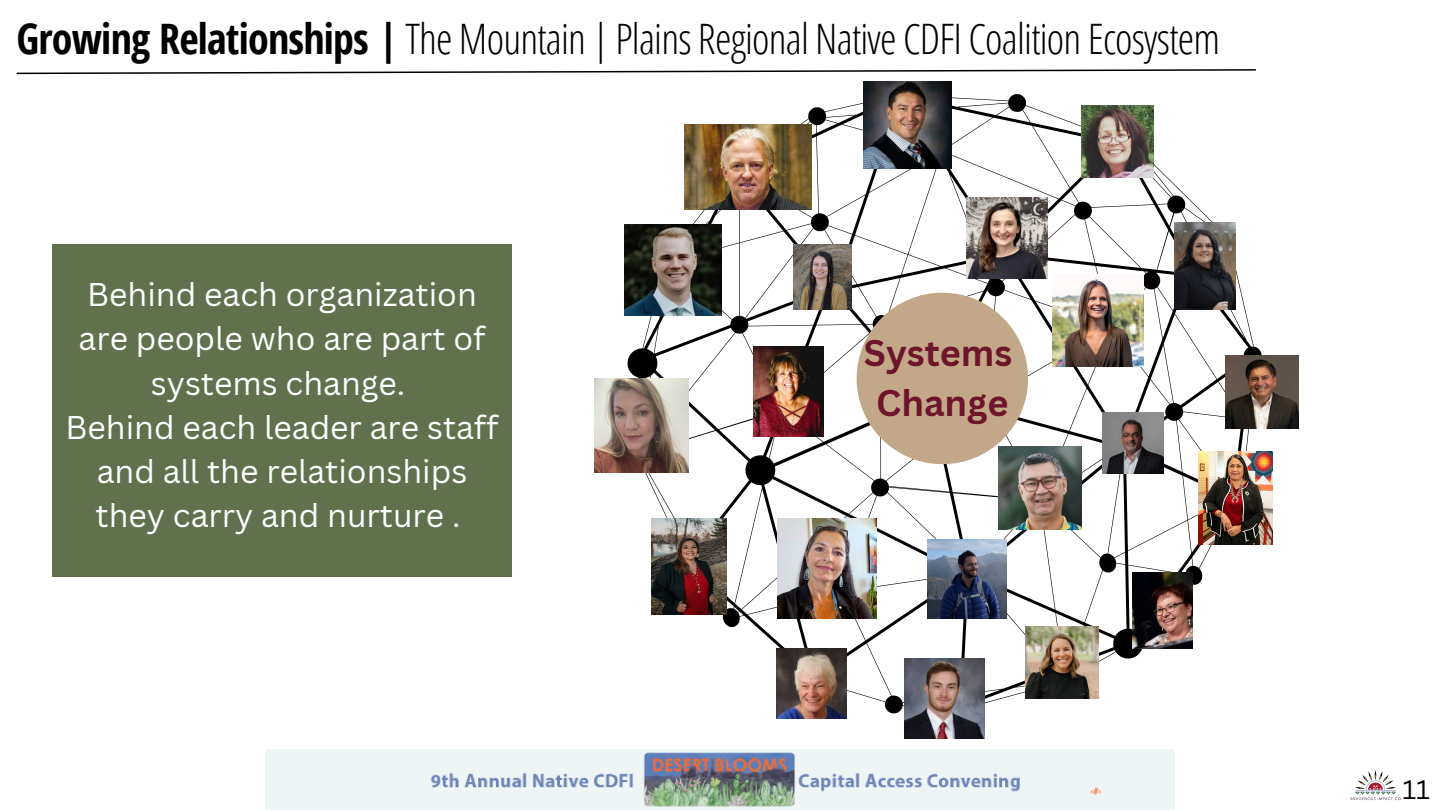
<style>
.page{position:relative;width:1440px;height:810px;background:#fff}
.page>*{position:absolute;margin:0;border:0;box-sizing:border-box;transform-origin:0 0}
.t1{font:300 42px "Open Sans Condensed";letter-spacing:-.02em;color:#000}
.t2{font:700 36px/49.6px "Canva Sans";color:#6d152b;text-align:center}
.t3{font:32px/44.2px "Canva Sans";color:#fff;text-align:center}
.t4{font:26px "Canva Sans";color:#000}
.s1{font-weight:700}
</style>
<div class="page">
<svg style="left:16px;top:69px;width:1241px;height:6px"></svg>
<svg style="left:628px;top:81px;width:634px;height:643px"></svg>
<div style="left:857px;top:293px;width:171px;height:171px;background:#c2a788;border-radius:50%"></div>
<img style="left:928px;top:540px;width:78px;height:79px">
<img style="left:794px;top:244px;width:58px;height:66px">
<img style="left:1175px;top:223px;width:60px;height:87px">
<img style="left:864px;top:81px;width:87px;height:88px">
<img style="left:753px;top:347px;width:70px;height:89px">
<img style="left:1133px;top:573px;width:60px;height:76px">
<img style="left:651px;top:519px;width:75px;height:96px">
<img style="left:1102px;top:412px;width:62px;height:62px">
<img style="left:1081px;top:106px;width:72px;height:72px">
<img style="left:967px;top:197px;width:81px;height:81px">
<img style="left:625px;top:224px;width:97px;height:91px">
<img style="left:1225px;top:355px;width:73px;height:73px">
<img style="left:777px;top:519px;width:99px;height:99px">
<img style="left:1053px;top:275px;width:91px;height:91px">
<img style="left:904px;top:659px;width:80px;height:80px">
<img style="left:999px;top:446px;width:83px;height:83px">
<img style="left:685px;top:125px;width:126px;height:84px">
<img style="left:1026px;top:626px;width:72px;height:72px">
<img style="left:594px;top:378px;width:95px;height:95px">
<img style="left:776px;top:649px;width:71px;height:70px">
<img style="left:1198px;top:452px;width:75px;height:93px">
<div style="left:52px;top:244px;width:460px;height:333px;background:#61714d"></div>
<img style="left:1350px;top:770px;width:52px;height:31px">
<img style="left:266px;top:749px;width:909px;height:61px">
<p class="t1" style="left:16px;top:9px;width:1205px"><span class="s1">Growing Relationships |</span> The Mountain | Plains Regional Native CDFI Coalition Ecosystem</p>
<p class="t3" style="left:79px;top:271px;width:408px">Behind each organization are people who are part of systems change.</p>
<p class="t3" style="left:65px;top:404px;width:435px">Behind each leader are staff and all the relationships they carry and nurture .</p>
<p class="t2" style="left:864px;top:327px;width:150px">Systems<br>Change</p>
<p class="t4" style="left:1402px;top:771px;width:29px">11</p>
</div>
